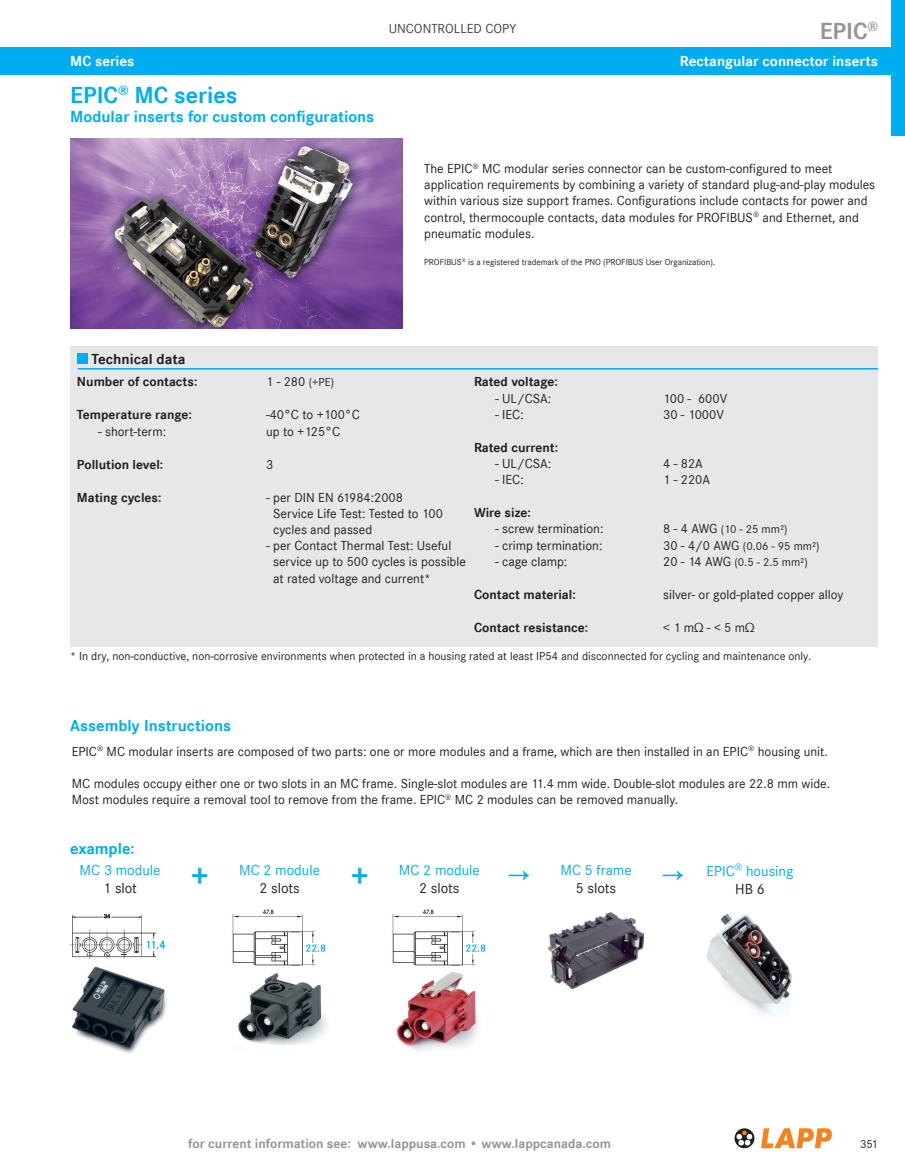
<style>
.page{position:relative;width:905px;height:1175px;background:#fff}
.page>*{position:absolute;margin:0;border:0;box-sizing:border-box;transform-origin:0 0}
.t1{font:700 31.5px "Corporate S";color:#00aeef}
.t2{font:700 24px "Corporate S";color:#00aeef}
.t3{font:700 24px "Corporate S";color:#939598}
.t4{font:700 16.5px "Corporate S";color:#00aeef}
.t5{font:15px "Corporate S";color:#00aeef}
.t6{font:700 15px "Corporate S";color:#fff}
.t7{font:15px "Corporate S";color:#231f20}
.t8{font:700 15px "Corporate S";color:#231f20}
.t9{font:13.5px/16.2px "Corporate S";color:#231f20}
.t10{font:700 13.5px "Corporate S";color:#231f20}
.t11{font:700 13.5px "Corporate S";color:#939598}
.t12{font:13.5px "Corpo S";color:#404040}
.t13{font:12px "Corporate S";color:#231f20}
.t14{font:9px "Corporate S";color:#231f20}
.s1{font-size:12px}
.s2{font-size:13.5px}
</style>
<div class="page">
<svg style="left:761px;top:1128px;width:70px;height:20px"></svg>
<svg style="left:734px;top:1128px;width:20px;height:20px"></svg>
<svg style="left:736px;top:1130px;width:16px;height:15px"></svg>
<div style="left:1px;top:48px;width:903px;height:27px;background:#00aeef"></div>
<div style="left:891px;top:0;width:13px;height:135px;background:#00aeef"></div>
<div style="left:70px;top:346px;width:808px;height:51px;background:#e6e7e9"></div>
<div style="left:77px;top:353px;width:11px;height:10px;background:#00aeef"></div>
<hr style="left:78px;top:368px;width:800px;height:1px;background:#00aeef">
<div style="left:70px;top:370px;width:808px;height:276px;background:#e6e7e9"></div>
<img style="left:70px;top:138px;width:333px;height:190px">
<img style="left:232px;top:909px;width:94px;height:57px">
<img style="left:392px;top:909px;width:94px;height:57px">
<img style="left:73px;top:966px;width:94px;height:88px">
<img style="left:238px;top:973px;width:89px;height:72px">
<img style="left:396px;top:971px;width:83px;height:80px">
<img style="left:549px;top:913px;width:94px;height:75px">
<img style="left:706px;top:914px;width:86px;height:102px">
<img style="left:70px;top:913px;width:96px;height:46px">
<p class="t6" style="left:70px;top:53px;width:66px">MC series</p>
<h2 class="t2" style="left:70px;top:81px;width:169px">EPIC<sup>®</sup> MC series</h2>
<p class="t4" style="left:70px;top:107px;width:305px">Modular inserts for custom configurations</p>
<p class="t12" style="left:389px;top:21px;width:129px">UNCONTROLLED COPY</p>
<h2 class="t3" style="left:819px;top:17px;width:60px">EPIC<sup>®</sup></h2>
<p class="t6" style="left:680px;top:53px;width:199px">Rectangular connector inserts</p>
<p class="t9" style="left:424px;top:160px;width:452px">The EPIC<sup>®</sup> MC modular series connector can be custom-configured to meet application requirements by combining a variety of standard plug-and-play modules within various size support frames. Configurations include contacts for power and control, thermocouple contacts, data modules for PROFIBUS<sup>®</sup> and Ethernet, and pneumatic modules.</p>
<p class="t14" style="left:424px;top:257px;width:292px">PROFIBUS<sup>®</sup> is a registered trademark of the PNO (PROFIBUS User Organization).</p>
<p class="t8" style="left:92px;top:350px;width:95px">Technical data</p>
<p class="t10" style="left:77px;top:374px;width:122px">Number of contacts:</p>
<p class="t9" style="left:266px;top:374px;width:70px">1 - 280 <span class="s1">(+PE)</span></p>
<p class="t10" style="left:77px;top:407px;width:116px">Temperature range:</p>
<p class="t9" style="left:266px;top:407px;width:95px">-40°C to +100°C</p>
<p class="t9" style="left:98px;top:423px;width:70px">- short-term:</p>
<p class="t9" style="left:266px;top:423px;width:76px">up to +125°C</p>
<p class="t10" style="left:77px;top:456px;width:88px">Pollution level:</p>
<p class="t9" style="left:266px;top:456px;width:9px">3</p>
<p class="t10" style="left:77px;top:489px;width:86px">Mating cycles:</p>
<p class="t9" style="left:273px;top:489px;width:171px;text-indent:-7px">- per DIN EN 61984:2008<br>Service Life Test: Tested to 100 cycles and passed</p>
<p class="t9" style="left:273px;top:537px;width:194px;text-indent:-7px">- per Contact Thermal Test: Useful service up to 500 cycles is possible at rated voltage and current*</p>
<p class="t10" style="left:474px;top:374px;width:85px">Rated voltage:</p>
<p class="t9" style="left:495px;top:390px;width:58px">- UL/CSA:</p>
<p class="t9" style="left:663px;top:390px;width:66px">100 - 600V</p>
<p class="t9" style="left:495px;top:406px;width:30px">- IEC:</p>
<p class="t9" style="left:663px;top:406px;width:62px">30 - 1000V</p>
<p class="t10" style="left:474px;top:439px;width:86px">Rated current:</p>
<p class="t9" style="left:495px;top:455px;width:58px">- UL/CSA:</p>
<p class="t9" style="left:663px;top:455px;width:41px">4 - 82A</p>
<p class="t9" style="left:495px;top:471px;width:30px">- IEC:</p>
<p class="t9" style="left:663px;top:471px;width:48px">1 - 220A</p>
<p class="t10" style="left:474px;top:505px;width:58px">Wire size:</p>
<p class="t9" style="left:495px;top:521px;width:110px">- screw termination:</p>
<p class="t13" style="left:663px;top:522px;width:126px"><span class="s2">8 - 4 AWG</span> (10 - 25 mm²)</p>
<p class="t9" style="left:495px;top:537px;width:109px">- crimp termination:</p>
<p class="t13" style="left:663px;top:539px;width:158px"><span class="s2">30 - 4/0 AWG</span> (0.06 - 95 mm²)</p>
<p class="t9" style="left:495px;top:553px;width:74px">- cage clamp:</p>
<p class="t13" style="left:663px;top:555px;width:146px"><span class="s2">20 - 14 AWG</span> (0.5 - 2.5 mm²)</p>
<p class="t10" style="left:474px;top:586px;width:103px">Contact material:</p>
<p class="t9" style="left:663px;top:586px;width:182px">silver- or gold-plated copper alloy</p>
<p class="t10" style="left:474px;top:619px;width:116px">Contact resistance:</p>
<p class="t9" style="left:663px;top:619px;width:93px">&lt;1mΩ-&lt;5mΩ</p>
<p class="t13" style="left:70px;top:649px;width:742px">* In dry, non-conductive, non-corrosive environments when protected in a housing rated at least IP54 and disconnected for cycling and maintenance only.</p>
<p class="t4" style="left:70px;top:716px;width:162px">Assembly Instructions</p>
<p class="t9" style="left:72px;top:743px;width:757px">EPIC<sup>®</sup> MC modular inserts are composed of two parts: one or more modules and a frame, which are then installed in an EPIC<sup>®</sup> housing unit.</p>
<p class="t9" style="left:72px;top:775px;width:760px">MC modules occupy either one or two slots in an MC frame. Single-slot modules are 11.4 mm wide. Double-slot modules are 22.8 mm wide.<br>Most modules require a removal tool to remove from the frame. EPIC<sup>®</sup> MC 2 modules can be removed manually.</p>
<p class="t4" style="left:70px;top:839px;width:66px">example:</p>
<p class="t5" style="left:80px;top:861px;width:82px">MC 3 module</p>
<p class="t7" style="left:103px;top:879px;width:35px">1 slot</p>
<p class="t5" style="left:706px;top:862px;width:88px">EPIC<sup>®</sup> housing</p>
<p class="t5" style="left:560px;top:861px;width:73px">MC 5 frame</p>
<p class="t7" style="left:576px;top:879px;width:42px">5 slots</p>
<p class="t5" style="left:239px;top:861px;width:82px">MC 2 module</p>
<p class="t7" style="left:259px;top:879px;width:42px">2 slots</p>
<p class="t5" style="left:399px;top:861px;width:82px">MC 2 module</p>
<p class="t7" style="left:419px;top:879px;width:42px">2 slots</p>
<h1 class="t1" style="left:191px;top:857px;width:19px">+</h1>
<h1 class="t1" style="left:350px;top:857px;width:19px">+</h1>
<h1 class="t1" style="left:508px;top:857px;width:23px">→</h1>
<p class="t7" style="left:662px;top:880px;width:104px"><sup>→</sup> HB 6</p>
<p class="t11" style="left:188px;top:1135px;width:424px">for current information see: www.lappusa.com • www.lappcanada.com</p>
<p class="t13" style="left:860px;top:1137px;width:19px">351</p>
</div>
